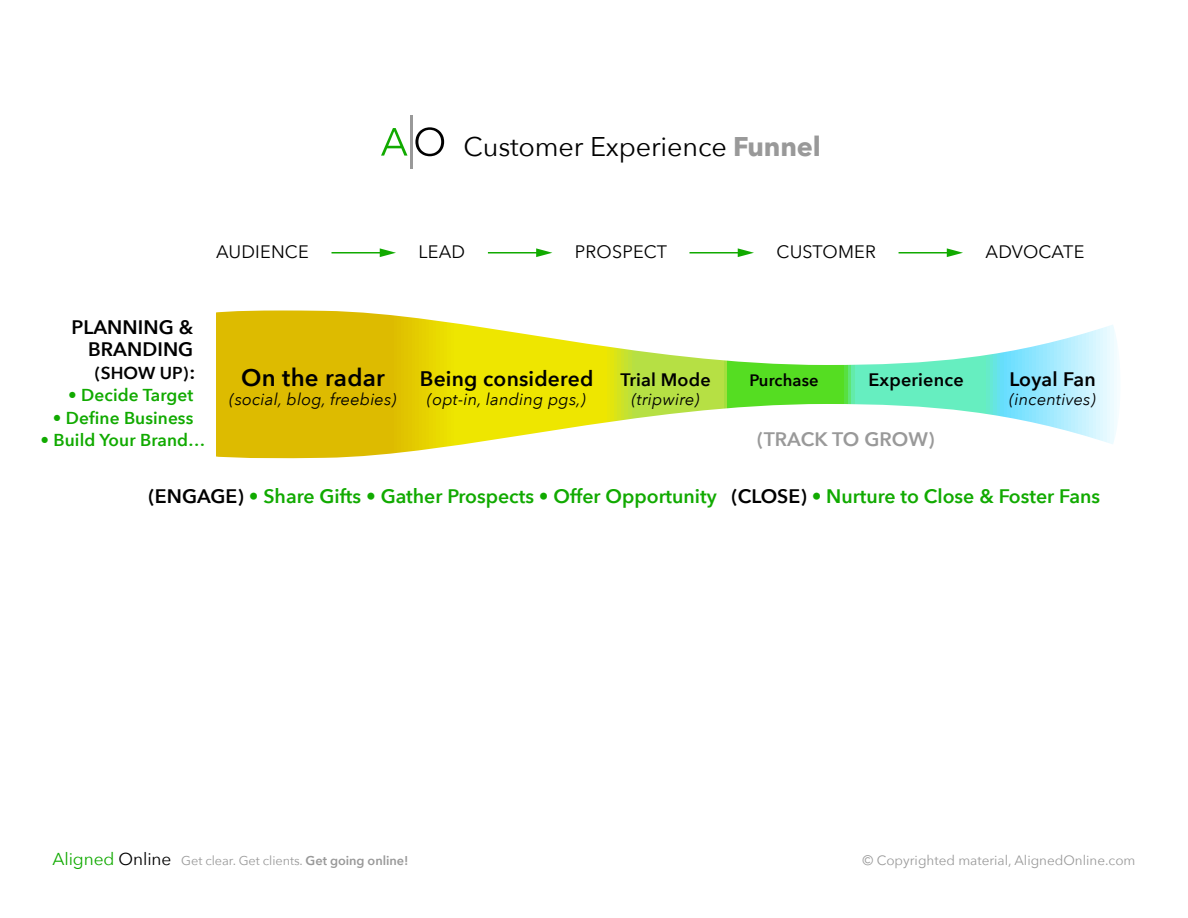
<style>
.page{position:relative;width:1188px;height:918px;background:#fff}
.page>*{position:absolute;margin:0;border:0;box-sizing:border-box;transform-origin:0 0}
.t1{font:27px "Avenir Next";letter-spacing:-.005em;color:#000}
.t2{font:600 24px "Avenir Next";letter-spacing:.01em;color:#000}
.t3{font:600 21px "Avenir Next";letter-spacing:.01em;color:#000}
.t4{font:600 19.5px "Avenir Next";color:#1a0}
.t5{font:600 19.5px/22.5px "Avenir Next";letter-spacing:.005em;color:#000;text-align:right}
.t6{font:600 19.5px "Avenir Next";letter-spacing:.005em;color:#999}
.t7{font:18px "Avenir Next";letter-spacing:.01em;color:#000}
.t8{font:600 18px "Avenir Next";letter-spacing:.01em;color:#000}
.t9{font:600 17.25px "Avenir Next";letter-spacing:.005em;color:#1a0}
.t10{font:600 17.25px "Avenir Next";letter-spacing:.005em;color:#000}
.t11{font:italic 16.5px "Avenir Next";letter-spacing:.01em;color:#000}
.t12{font:600 16.5px "Avenir Next";letter-spacing:.01em;color:#000}
.t13{font:13.5px "Avenir Next";color:#999}
.t14{font:12.75px "Avenir Next";letter-spacing:-.005em;color:#999}
.s1{font-weight:700;color:#999}
.s2{font-size:19.5px}
.s3{color:#000}
.s4{font-size:17.25px;color:#1a0}
.s5{font-size:17.25px;color:#000}
.s6{font-weight:600}
</style>
<div class="page">
<hr style="left:410px;top:115px;width:2px;height:53px;background:#999">
<svg style="left:381px;top:128px;width:26px;height:28px"></svg>
<svg style="left:415px;top:127px;width:29px;height:29px"></svg>
<svg style="left:216px;top:310px;width:901px;height:149px"></svg>
<hr style="left:332px;top:252px;width:51px;height:2px;background:#1a0">
<svg style="left:380px;top:248px;width:16px;height:9px"></svg>
<hr style="left:488px;top:252px;width:51px;height:2px;background:#1a0">
<svg style="left:536px;top:248px;width:16px;height:9px"></svg>
<hr style="left:689px;top:252px;width:52px;height:2px;background:#1a0">
<svg style="left:738px;top:248px;width:16px;height:9px"></svg>
<hr style="left:899px;top:252px;width:51px;height:2px;background:#1a0">
<svg style="left:947px;top:248px;width:16px;height:9px"></svg>
<h1 class="t1" style="left:464px;top:130px;width:359px">Customer Experience <span class="s1">Funnel</span></h1>
<p class="t7" style="left:216px;top:241px;width:94px">AUDIENCE</p>
<p class="t7" style="left:419px;top:241px;width:48px">LEAD</p>
<p class="t7" style="left:575px;top:241px;width:94px">PROSPECT</p>
<p class="t7" style="left:777px;top:241px;width:101px">CUSTOMER</p>
<p class="t7" style="left:986px;top:241px;width:100px">ADVOCATE</p>
<p class="t5" style="left:71px;top:316px;width:124px">PLANNING &amp;<br>BRANDING</p>
<p class="t10" style="left:95px;top:362px;width:102px">(SHOW UP)<span class="s2">:</span></p>
<p class="t9" style="left:68px;top:385px;width:127px">• Decide Target</p>
<p class="t9" style="left:53px;top:407px;width:142px">• Define Business</p>
<p class="t9" style="left:40px;top:430px;width:166px">• Build Your Brand…</p>
<p class="t2" style="left:241px;top:363px;width:145px">On the radar</p>
<p class="t11" style="left:230px;top:389px;width:168px">(social, blog, freebies)</p>
<p class="t3" style="left:420px;top:366px;width:175px">Being considered</p>
<p class="t11" style="left:427px;top:389px;width:160px">(opt-in, landing pgs,)</p>
<p class="t8" style="left:621px;top:369px;width:92px">Trial Mode</p>
<p class="t11" style="left:632px;top:389px;width:69px">(tripwire)</p>
<p class="t12" style="left:749px;top:370px;width:71px">Purchase</p>
<p class="t8" style="left:868px;top:369px;width:97px">Experience</p>
<p class="t5" style="left:1010px;top:368px;width:88px">Loyal Fan</p>
<p class="t11" style="left:1010px;top:389px;width:88px">(incentives)</p>
<p class="t6" style="left:757px;top:428px;width:179px">(TRACK TO GROW)</p>
<p class="t4" style="left:148px;top:484px;width:953px"><span class="s3">(ENGAGE)</span> • Share Gifts • Gather Prospects • Offer Opportunity <span class="s3">(CLOSE)</span> • Nurture to Close &amp; Foster Fans</p>
<p class="t14" style="left:52px;top:853px;width:357px"><span class="s4">Aligned</span> <span class="s5">Online</span> Get clear. Get clients. <span class="s6">Get going online!</span></p>
<p class="t13" style="left:863px;top:853px;width:274px">© Copyrighted material, AlignedOnline.com</p>
</div>
